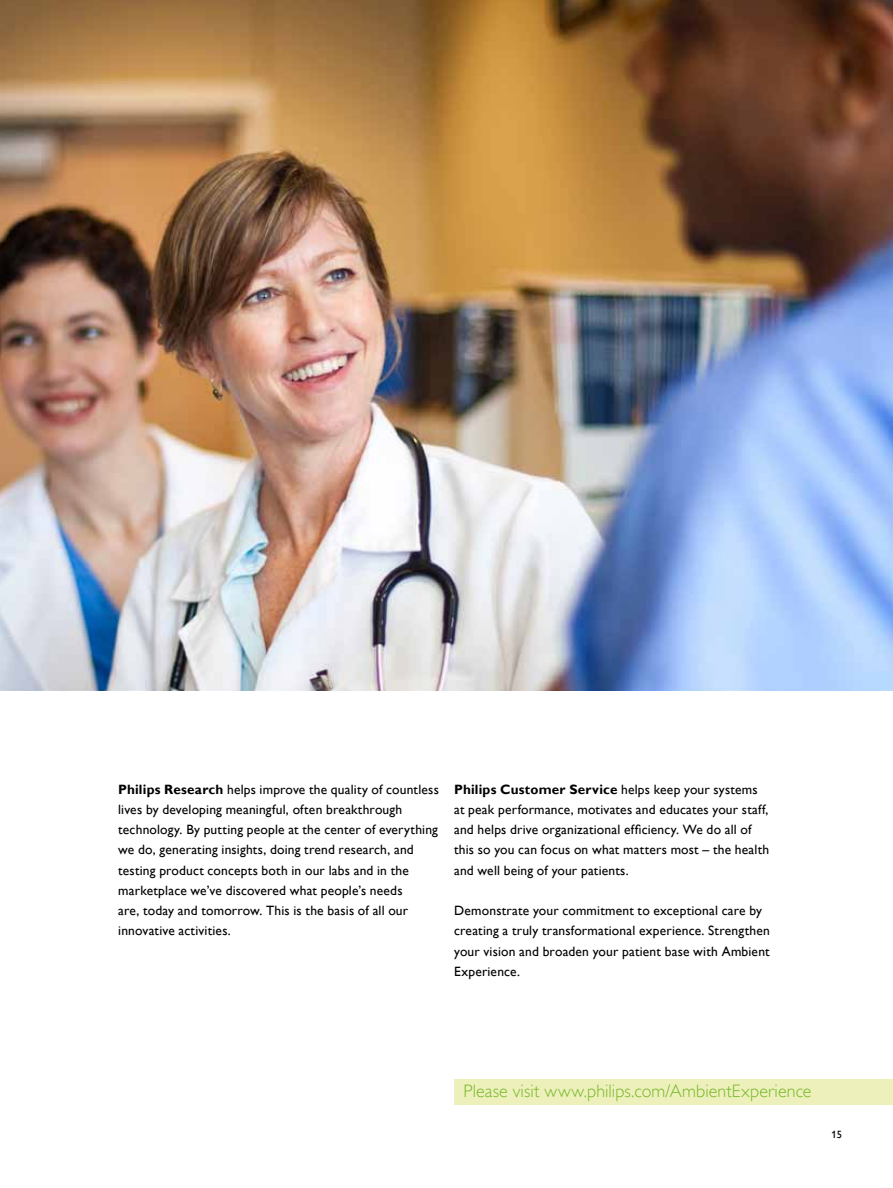
<style>
.page{position:relative;width:893px;height:1188px;background:#fff}
.page>*{position:absolute;margin:0;border:0;box-sizing:border-box;transform-origin:0 0}
.t1{font:18px "Gill Sans Alt One WGL Light";letter-spacing:.005em;color:#76b82a}
.t2{font:13.5px/20.2px "Gill Sans Alt One WGL";letter-spacing:.015em;color:#000}
.t3{font:10.5px "Gill Sans Alt One WGL";color:#000}
.s1{font-weight:700}
</style>
<div class="page">
<div style="left:454px;top:1079px;width:439px;height:26px;background:#eef0bc"></div>
<img style="left:0;top:0;width:893px;height:691px">
<p class="t2" style="left:118px;top:779px;width:322px"><span class="s1">Philips Research</span> helps improve the quality of countless lives by developing meaningful, often breakthrough technology. By putting people at the center of everything we do, generating insights, doing trend research, and testing product concepts both in our labs and in the marketplace we’ve discovered what people’s needs<br>are, today and tomorrow. This is the basis of all our innovative activities.</p>
<p class="t2" style="left:454px;top:779px;width:317px"><span class="s1">Philips Customer Service</span> helps keep your systems at peak performance, motivates and educates your staff, and helps drive organizational efficiency. We do all of this so you can focus on what matters most – the health and well being of your patients.</p>
<p class="t2" style="left:454px;top:900px;width:317px">Demonstrate your commitment to exceptional care by creating a truly transformational experience. Strengthen your vision and broaden your patient base with Ambient Experience.</p>
<h1 class="t1" style="left:463px;top:1079px;width:350px">Please visit www.philips.com/AmbientExperience</h1>
<p class="t3" style="left:832px;top:1127px;width:12px">15</p>
</div>
